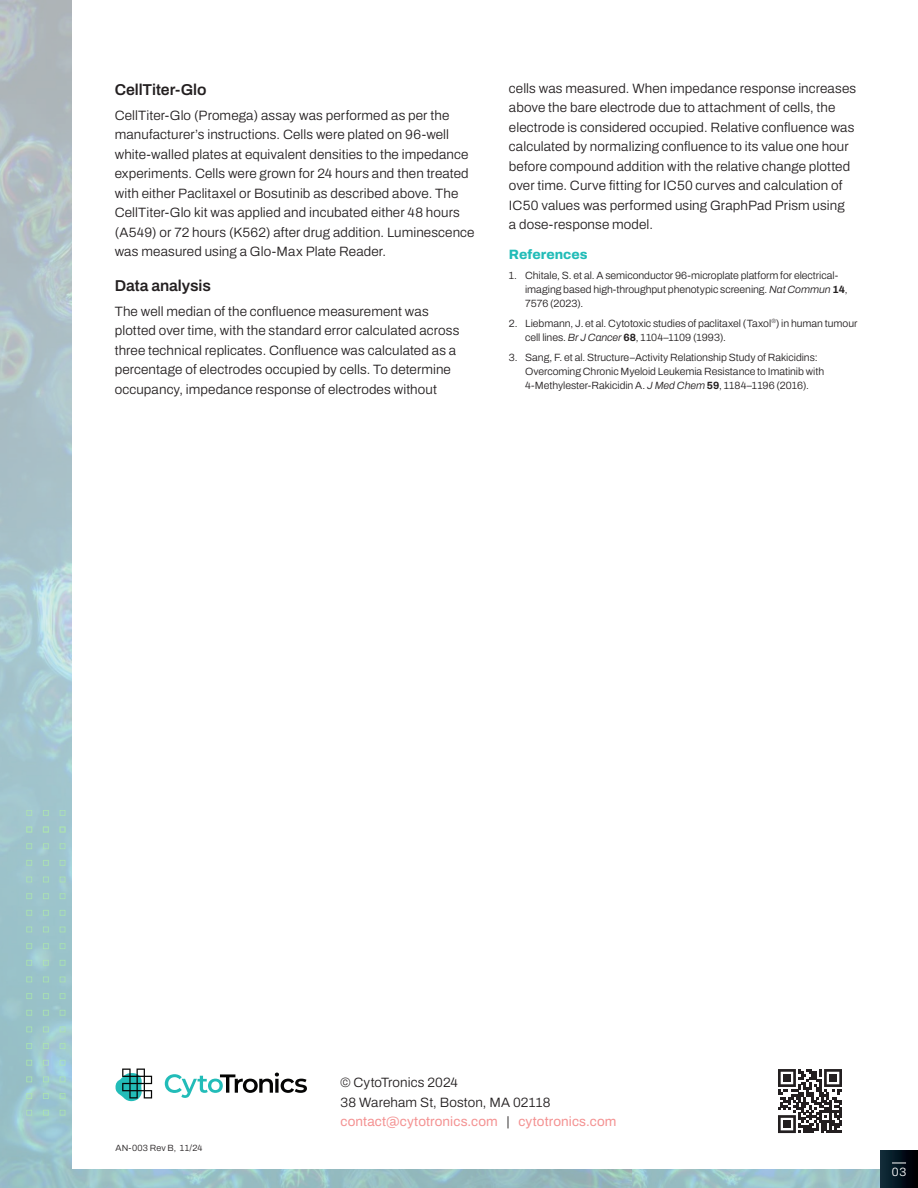
<style>
.page{position:relative;width:918px;height:1188px;background:#fff}
.page>*{position:absolute;margin:0;border:0;box-sizing:border-box;transform-origin:0 0}
.t1{font:600 15.75px "Archivo";letter-spacing:-.005em;color:#231f20}
.t2{font:300 13.5px/19.5px "Archivo";letter-spacing:.01em;color:#231f20}
.t3{font:800 13.5px "Archivo";letter-spacing:.005em;color:#22bcb8}
.t4{font:300 12px "Archivo";color:#fff}
.t5{font:300 10.5px/14.2px "Archivo";letter-spacing:-.005em;color:#231f20}
.t6{font:300 9px "Archivo";letter-spacing:.025em;color:#231f20}
.s1{font-style:italic}
.s2{font-weight:700}
.s3{font-weight:400;color:#f49292}
</style>
<div class="page">
<img style="left:0;top:0;width:632px;height:1188px">
<img style="left:632px;top:1169px;width:248px;height:19px">
<div style="left:72px;top:0;width:846px;height:1169px;background:#fff"></div>
<svg style="left:60px;top:843px;width:5px;height:6px"></svg>
<svg style="left:43px;top:843px;width:6px;height:6px"></svg>
<svg style="left:26px;top:843px;width:6px;height:6px"></svg>
<svg style="left:60px;top:860px;width:5px;height:6px"></svg>
<svg style="left:43px;top:860px;width:6px;height:6px"></svg>
<svg style="left:60px;top:877px;width:5px;height:5px"></svg>
<svg style="left:43px;top:877px;width:6px;height:5px"></svg>
<svg style="left:26px;top:860px;width:6px;height:6px"></svg>
<svg style="left:26px;top:877px;width:6px;height:5px"></svg>
<svg style="left:60px;top:893px;width:5px;height:6px"></svg>
<svg style="left:43px;top:893px;width:6px;height:6px"></svg>
<svg style="left:60px;top:910px;width:5px;height:6px"></svg>
<svg style="left:43px;top:910px;width:6px;height:6px"></svg>
<svg style="left:26px;top:893px;width:6px;height:6px"></svg>
<svg style="left:26px;top:910px;width:6px;height:6px"></svg>
<svg style="left:60px;top:927px;width:5px;height:5px"></svg>
<svg style="left:43px;top:927px;width:6px;height:5px"></svg>
<svg style="left:60px;top:943px;width:5px;height:6px"></svg>
<svg style="left:43px;top:943px;width:6px;height:6px"></svg>
<svg style="left:26px;top:927px;width:6px;height:5px"></svg>
<svg style="left:26px;top:943px;width:6px;height:6px"></svg>
<svg style="left:60px;top:960px;width:5px;height:6px"></svg>
<svg style="left:43px;top:960px;width:6px;height:6px"></svg>
<svg style="left:60px;top:977px;width:5px;height:5px"></svg>
<svg style="left:43px;top:977px;width:6px;height:5px"></svg>
<svg style="left:26px;top:960px;width:6px;height:6px"></svg>
<svg style="left:26px;top:977px;width:6px;height:5px"></svg>
<svg style="left:60px;top:993px;width:5px;height:6px"></svg>
<svg style="left:43px;top:993px;width:6px;height:6px"></svg>
<svg style="left:60px;top:1010px;width:5px;height:6px"></svg>
<svg style="left:43px;top:1010px;width:6px;height:6px"></svg>
<svg style="left:26px;top:993px;width:6px;height:6px"></svg>
<svg style="left:26px;top:1010px;width:6px;height:6px"></svg>
<svg style="left:60px;top:1027px;width:5px;height:5px"></svg>
<svg style="left:43px;top:1027px;width:6px;height:5px"></svg>
<svg style="left:60px;top:1043px;width:5px;height:6px"></svg>
<svg style="left:43px;top:1043px;width:6px;height:6px"></svg>
<svg style="left:26px;top:1027px;width:6px;height:5px"></svg>
<svg style="left:26px;top:1043px;width:6px;height:6px"></svg>
<svg style="left:60px;top:1060px;width:5px;height:6px"></svg>
<svg style="left:43px;top:1060px;width:6px;height:6px"></svg>
<svg style="left:60px;top:1077px;width:5px;height:5px"></svg>
<svg style="left:43px;top:1077px;width:6px;height:5px"></svg>
<svg style="left:26px;top:1060px;width:6px;height:6px"></svg>
<svg style="left:26px;top:1077px;width:6px;height:5px"></svg>
<svg style="left:60px;top:1093px;width:5px;height:6px"></svg>
<svg style="left:43px;top:1093px;width:6px;height:6px"></svg>
<svg style="left:60px;top:1110px;width:5px;height:6px"></svg>
<svg style="left:43px;top:1110px;width:6px;height:6px"></svg>
<svg style="left:26px;top:1093px;width:6px;height:6px"></svg>
<svg style="left:26px;top:1110px;width:6px;height:6px"></svg>
<svg style="left:60px;top:810px;width:5px;height:6px"></svg>
<svg style="left:43px;top:810px;width:6px;height:6px"></svg>
<svg style="left:60px;top:827px;width:5px;height:5px"></svg>
<svg style="left:43px;top:827px;width:6px;height:5px"></svg>
<svg style="left:26px;top:810px;width:6px;height:6px"></svg>
<svg style="left:26px;top:827px;width:6px;height:5px"></svg>
<div style="left:880px;top:1150px;width:38px;height:38px;background:linear-gradient(to right,#113140,#000002)"></div>
<svg style="left:892px;top:1163px;width:14px;height:1px"></svg>
<svg style="left:778px;top:1069px;width:64px;height:64px"></svg>
<div style="left:783px;top:1074px;width:8px;height:8px;background:#231f20"></div>
<div style="left:829px;top:1074px;width:8px;height:8px;background:#231f20"></div>
<div style="left:783px;top:1120px;width:8px;height:8px;background:#231f20"></div>
<svg style="left:165px;top:1073px;width:142px;height:25px"></svg>
<svg style="left:116px;top:1069px;width:36px;height:32px"></svg>
<p class="t1" style="left:115px;top:78px;width:93px">CellTiter-Glo</p>
<p class="t2" style="left:115px;top:105px;width:361px">CellTiter-Glo (Promega) assay was performed as per the manufacturer’s instructions. Cells were plated on 96-well white-walled plates at equivalent densities to the impedance experiments. Cells were grown for 24 hours and then treated with either Paclitaxel or Bosutinib as described above. The CellTiter-Glo kit was applied and incubated either 48 hours (A549) or 72 hours (K562) after drug addition. Luminescence was measured using a Glo-Max Plate Reader.</p>
<p class="t1" style="left:115px;top:274px;width:98px">Data analysis</p>
<p class="t2" style="left:115px;top:301px;width:346px">The well median of the confluence measurement was plotted over time, with the standard error calculated across three technical replicates. Confluence was calculated as a percentage of electrodes occupied by cells. To determine occupancy, impedance response of electrodes without</p>
<p class="t2" style="left:509px;top:78px;width:349px">cells was measured. When impedance response increases above the bare electrode due to attachment of cells, the electrode is considered occupied. Relative confluence was calculated by normalizing confluence to its value one hour before compound addition with the relative change plotted over time. Curve fitting for IC50 curves and calculation of IC50 values was performed using GraphPad Prism using<br>a dose‑response model.</p>
<p class="t3" style="left:509px;top:244px;width:80px">References</p>
<p class="t5" style="left:525px;top:268px;width:324px;text-indent:-16px">1. Chitale, S. et al. A semiconductor 96-microplate platform for electrical&shy;imaging based high-throughput phenotypic screening. <span class="s1">Nat Commun</span> <span class="s2">14</span>,<br>7576 (2023).</p>
<p class="t5" style="left:525px;top:316px;width:334px;text-indent:-16px">2. Liebmann, J. et al. Cytotoxic studies of paclitaxel (Taxol<sup>®</sup>) in human tumour cell lines. <span class="s1">Br J Cancer</span> <span class="s2">68</span>, 1104–1109 (1993).</p>
<p class="t5" style="left:525px;top:350px;width:301px;text-indent:-16px">3. Sang, F. et al. Structure–Activity Relationship Study of Rakicidins:<br>Overcoming Chronic Myeloid Leukemia Resistance to Imatinib with<br>4-Methylester-Rakicidin A. <span class="s1">J Med Chem</span> <span class="s2">59</span>, 1184–1196 (2016).</p>
<p class="t6" style="left:116px;top:1141px;width:88px">AN-003 Rev B, 11/24</p>
<p class="t2" style="left:340px;top:1073px;width:278px">© CytoTronics 2024<br>38 Wareham St, Boston, MA 02118 <span class="s3">contact@cytotronics.com</span> | <span class="s3">cytotronics.com</span></p>
<p class="t4" style="left:892px;top:1163px;width:16px">03</p>
</div>
